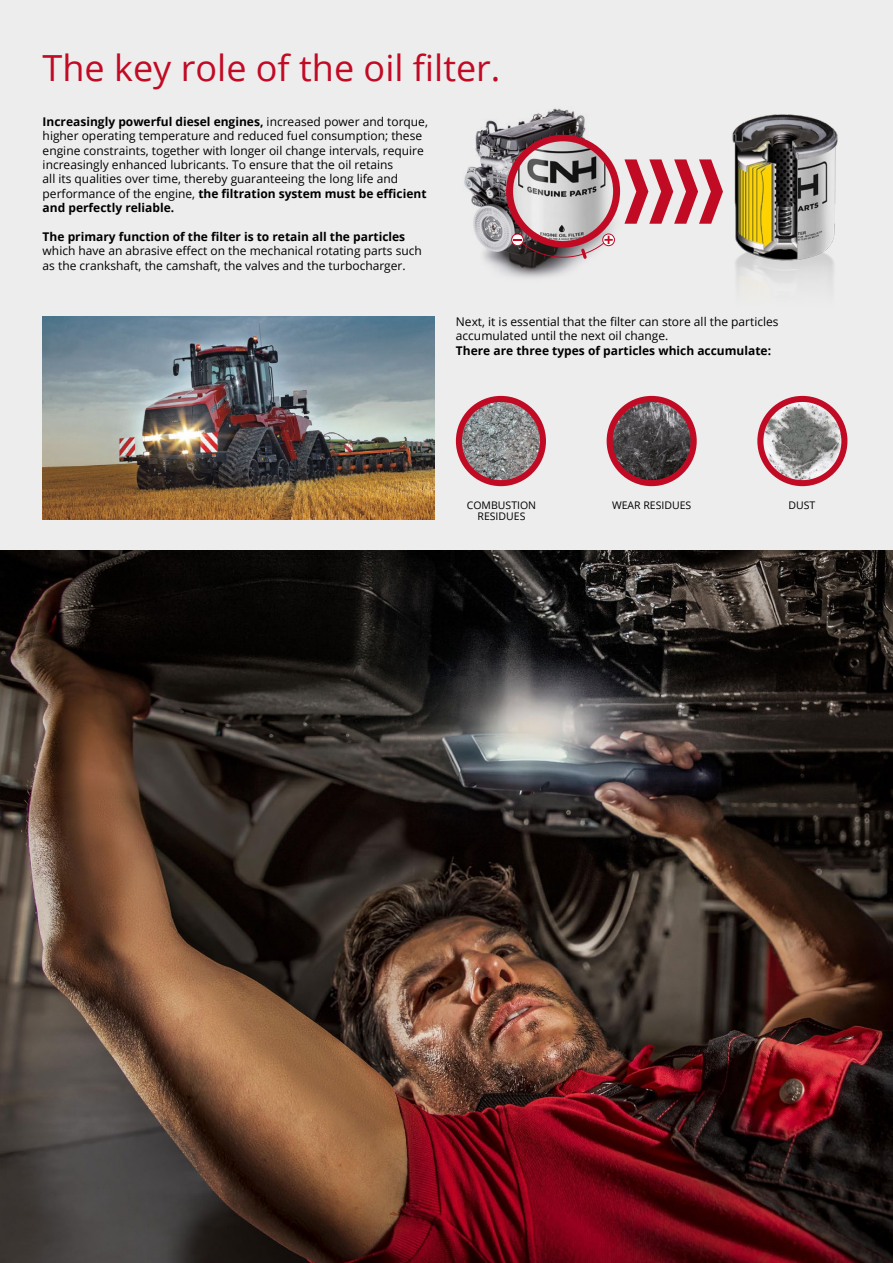
<style>
.page{position:relative;width:893px;height:1263px;background:#ededed}
.page>*{position:absolute;margin:0;border:0;box-sizing:border-box;transform-origin:0 0}
.t1{font:36px "Open Sans";color:#c10b25}
.t2{font:12px/14.4px "Open Sans";color:#000}
.t3{font:700 12px "Open Sans";color:#000}
.t4{font:10.5px/11.2px "Open Sans";color:#000;text-align:center}
.s1{font-weight:700}
</style>
<div class="page">
<img style="left:464px;top:108px;width:122px;height:170px">
<svg style="left:506px;top:135px;width:206px;height:126px"></svg>
<img style="left:712px;top:114px;width:126px;height:172px">
<img style="left:43px;top:317px;width:391px;height:203px">
<img style="left:459px;top:399px;width:84px;height:84px;border-radius:42px">
<div style="left:456px;top:396px;width:90px;height:90px;border:6px solid #c10b25;border-radius:50%"></div>
<img style="left:610px;top:399px;width:84px;height:84px;border-radius:42px">
<div style="left:607px;top:396px;width:90px;height:90px;border:6px solid #c10b25;border-radius:50%"></div>
<img style="left:760px;top:399px;width:84px;height:84px;border-radius:42px">
<div style="left:757px;top:396px;width:90px;height:90px;border:6px solid #c10b25;border-radius:50%"></div>
<img style="left:0;top:551px;width:893px;height:712px">
<p class="t1" style="left:43px;top:43px;width:459px">The key role of the oil filter.</p>
<p class="t2" style="left:43px;top:114px;width:387px"><span class="s1">Increasingly powerful diesel engines,</span> increased power and torque, higher operating temperature and reduced fuel consumption; these engine constraints, together with longer oil change intervals, require increasingly enhanced lubricants. To ensure that the oil retains<br>all its qualities over time, thereby guaranteeing the long life and performance of the engine, <span class="s1">the filtration system must be efficient and perfectly reliable.</span></p>
<p class="t2" style="left:43px;top:229px;width:381px"><span class="s1">The primary function of the filter is to retain all the particles </span>which have an abrasive effect on the mechanical rotating parts such as the crankshaft, the camshaft, the valves and the turbocharger.</p>
<p class="t2" style="left:456px;top:314px;width:324px">Next, it is essential that the filter can store all the particles accumulated until the next oil change.</p>
<p class="t3" style="left:456px;top:342px;width:317px">There are three types of particles which accumulate:</p>
<p class="t4" style="left:467px;top:499px;width:71px">COMBUSTION<br>RESIDUES</p>
<p class="t4" style="left:612px;top:499px;width:81px">WEAR RESIDUES</p>
<p class="t4" style="left:788px;top:499px;width:28px">DUST</p>
</div>
